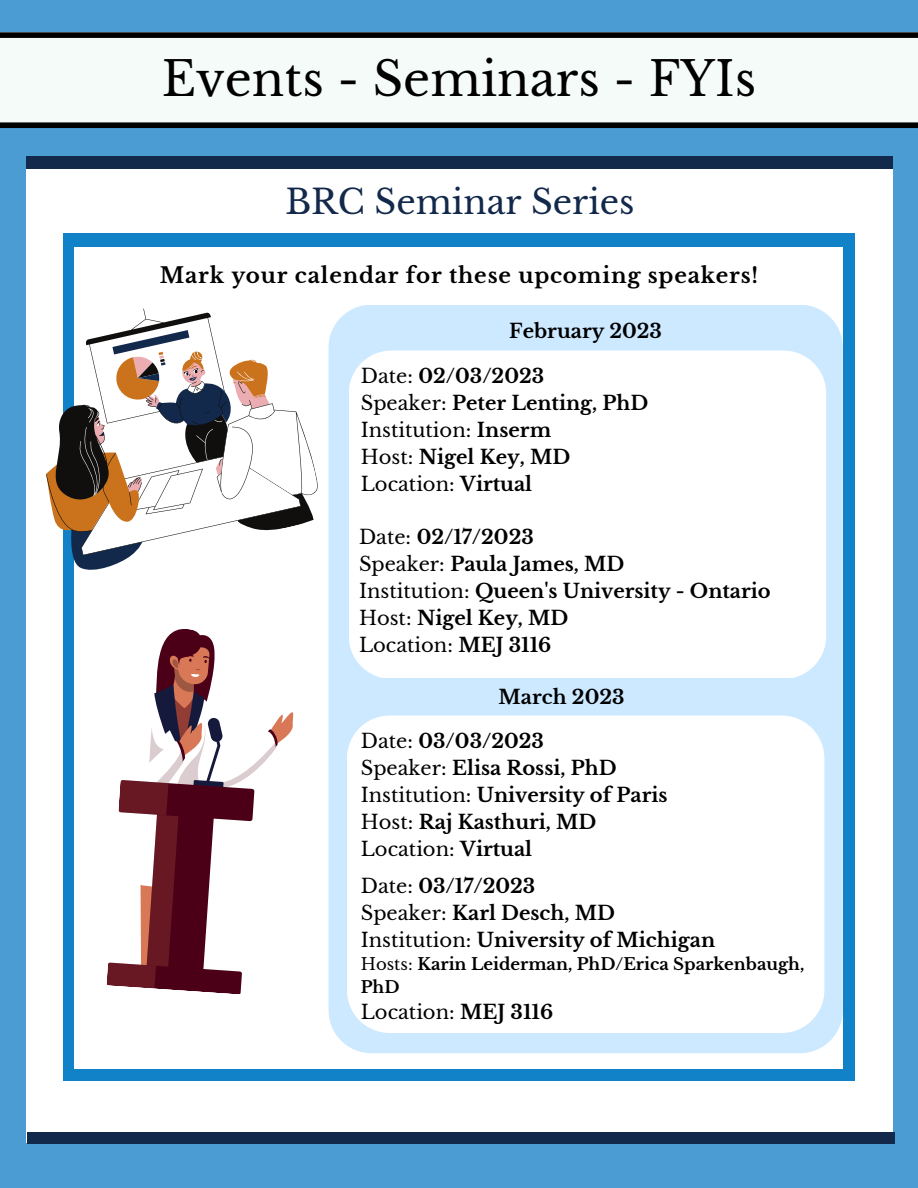
<style>
.page{position:relative;width:918px;height:1188px;background:#4b9cd3}
.page>*{position:absolute;margin:0;border:0;box-sizing:border-box;transform-origin:0 0}
.t1{font:47.25px "Libre Baskerville";color:#000}
.t2{font:33.75px "Libre Baskerville";color:#13294b}
.t3{font:700 21.45px "Libre Baskerville";letter-spacing:.04em;color:#010101}
.t4{font:700 19.5px/27px "Libre Baskerville";color:#000}
.t5{font:19.5px "Libre Baskerville";color:#000}
.t6{font:700 16.5px/22.5px "Libre Baskerville";color:#000}
.s1{font-weight:400}
.s2{font-weight:700}
</style>
<div class="page">
<div style="left:0;top:32px;width:918px;height:96px;background:#f5fbf9"></div>
<div style="left:0;top:32px;width:918px;height:6px;background:#000"></div>
<div style="left:0;top:122px;width:918px;height:6px;background:#000"></div>
<div style="left:27px;top:156px;width:866px;height:987px;background:#fff"></div>
<div style="left:27px;top:156px;width:866px;height:13px;background:#13294b"></div>
<div style="left:27px;top:1132px;width:867px;height:11px;background:#13294b"></div>
<div style="left:63px;top:233px;width:792px;height:847px;background:#1181c8"></div>
<div style="left:74px;top:247px;width:769px;height:822px;background:#fff"></div>
<svg style="left:46px;top:308px;width:272px;height:262px"></svg>
<div style="left:329px;top:305px;width:514px;height:748px;background:#cce9ff"></div>
<svg style="left:349px;top:351px;width:477px;height:327px"></svg>
<svg style="left:106px;top:629px;width:188px;height:365px"></svg>
<svg style="left:347px;top:716px;width:477px;height:317px"></svg>
<h1 class="t1" style="left:162px;top:50px;width:596px">Events - Seminars - FYIs</h1>
<h2 class="t2" style="left:285px;top:181px;width:351px">BRC Seminar Series</h2>
<p class="t3" style="left:160px;top:263px;width:600px">Mark your calendar for these upcoming speakers!</p>
<p class="t4" style="left:509px;top:318px;width:154px">February 2023</p>
<p class="t4" style="left:361px;top:362px;width:289px"><span class="s1">Date:</span> 02/03/2023<br><span class="s1">Speaker:</span> Peter Lenting, PhD<br><span class="s1">Institution:</span> Inserm<br><span class="s1">Host:</span> Nigel Key, MD<br><span class="s1">Location:</span> Virtual</p>
<p class="t4" style="left:359px;top:524px;width:413px"><span class="s1">Date:</span> 02/17/2023<br><span class="s1">Speaker:</span> Paula James, MD<br><span class="s1">Institution:</span> Queen's University - Ontario<br><span class="s1">Host:</span> Nigel Key, MD<br><span class="s1">Location:</span> MEJ 3116</p>
<p class="t4" style="left:499px;top:684px;width:127px">March 2023</p>
<p class="t4" style="left:361px;top:728px;width:308px"><span class="s1">Date:</span> 03/03/2023<br><span class="s1">Speaker:</span> Elisa Rossi, PhD<br><span class="s1">Institution:</span> University of Paris<br><span class="s1">Host:</span> Raj Kasthuri, MD<br><span class="s1">Location:</span> Virtual</p>
<p class="t4" style="left:361px;top:872px;width:356px"><span class="s1">Date:</span> 03/17/2023<br><span class="s1">Speaker:</span> Karl Desch, MD<br><span class="s1">Institution:</span> University of Michigan</p>
<p class="t6" style="left:361px;top:953px;width:445px"><span class="s1">Hosts:</span> Karin Leiderman, PhD/Erica Sparkenbaugh,<br>PhD</p>
<p class="t5" style="left:361px;top:1000px;width:194px">Location: <span class="s2">MEJ 3116</span></p>
</div>
